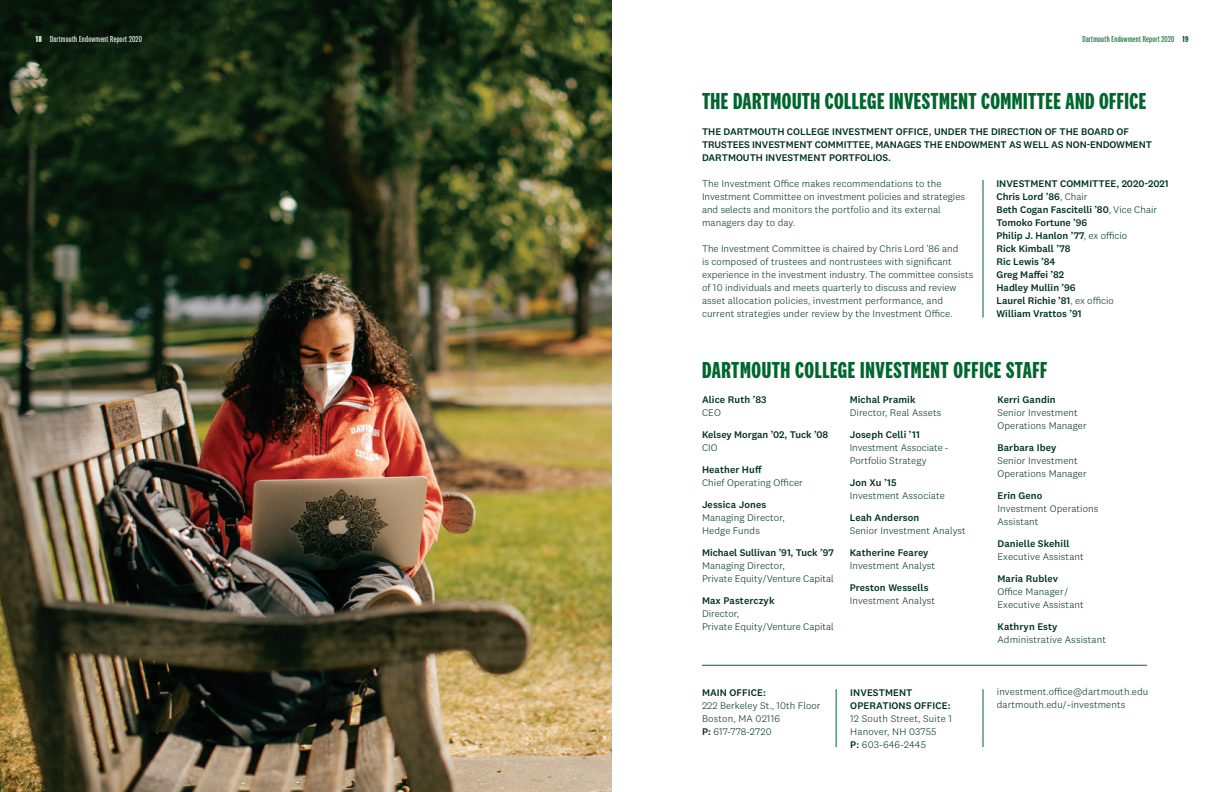
<style>
.page{position:relative;width:1224px;height:792px;background:#fff}
.page>*{position:absolute;margin:0;border:0;box-sizing:border-box;transform-origin:0 0}
.t1{font:700 24px "National 2 Compressed";letter-spacing:.02em;color:#00662d}
.t2{font:300 10px/13px "National 2";letter-spacing:.01em;color:#003120}
.t3{font:500 10px/13px "National 2";color:#003120}
.t4{font:9px "National 2 Compressed";letter-spacing:.03em;color:#fff}
.t5{font:9px "National 2 Compressed";letter-spacing:.03em;color:#00662d}
.s1{font-weight:700}
.s2{font-weight:300}
.s3{font-weight:500}
</style>
<div class="page">
<img style="left:0;top:0;width:612px;height:792px">
<hr style="left:983px;top:180px;width:1px;height:138px;background:#00662d">
<hr style="left:983px;top:689px;width:1px;height:58px;background:#00662d">
<hr style="left:836px;top:689px;width:1px;height:58px;background:#00662d">
<hr style="left:702px;top:665px;width:445px;height:1px;background:#00662d">
<p class="t4" style="left:36px;top:34px;width:107px"><span class="s1">18</span> Dartmouth Endowment Report 2020</p>
<p class="t5" style="left:1083px;top:34px;width:107px">Dartmouth Endowment Report 2020 <span class="s1">19</span></p>
<h1 class="t1" style="left:702px;top:88px;width:446px">THE DARTMOUTH COLLEGE INVESTMENT COMMITTEE AND OFFICE</h1>
<p class="t3" style="left:702px;top:125px;width:451px">THE DARTMOUTH COLLEGE INVESTMENT OFFICE, UNDER THE DIRECTION OF THE BOARD OF<br>TRUSTEES INVESTMENT COMMITTEE, MANAGES THE ENDOWMENT AS WELL AS NON-ENDOWMENT<br>DARTMOUTH INVESTMENT PORTFOLIOS.</p>
<p class="t2" style="left:702px;top:177px;width:264px">The Investment Office makes recommendations to the Investment Committee on investment policies and strategies and selects and monitors the portfolio and its external managers day to day.</p>
<p class="t2" style="left:702px;top:242px;width:273px">The Investment Committee is chaired by Chris Lord ’86 and<br>is composed of trustees and nontrustees with significant experience in the investment industry. The committee consists of 10 individuals and meets quarterly to discuss and review asset allocation policies, investment performance, and current strategies under review by the Investment Office.</p>
<p class="t3" style="left:996px;top:177px;width:174px">INVESTMENT COMMITTEE, 2020-2021<br>Chris Lord ’86<span class="s2">, Chair<br></span>Beth Cogan Fascitelli ’80<span class="s2">, Vice Chair<br></span>Tomoko Fortune ’96<br>Philip J. Hanlon ’77<span class="s2">, ex officio<br></span>Rick Kimball ’78<br>Ric Lewis ’84<br>Greg Maffei ’82<br>Hadley Mullin ’96<br>Laurel Richie ’81<span class="s2">, ex officio<br></span>William Vrattos ’91</p>
<h1 class="t1" style="left:702px;top:357px;width:347px">DARTMOUTH COLLEGE INVESTMENT OFFICE STAFF</h1>
<p class="t3" style="left:702px;top:393px;width:66px">Alice Ruth ’83</p>
<p class="t2" style="left:702px;top:406px;width:20px">CEO</p>
<p class="t3" style="left:702px;top:428px;width:128px">Kelsey Morgan ’02, Tuck ’08</p>
<p class="t2" style="left:702px;top:441px;width:17px">CIO</p>
<p class="t3" style="left:702px;top:463px;width:61px">Heather Huff</p>
<p class="t2" style="left:702px;top:476px;width:102px">Chief Operating Officer</p>
<p class="t3" style="left:702px;top:498px;width:66px">Jessica Jones</p>
<p class="t2" style="left:702px;top:511px;width:84px">Managing Director,<br>Hedge Funds</p>
<p class="t3" style="left:702px;top:546px;width:133px">Michael Sullivan ’91, Tuck ’97</p>
<p class="t2" style="left:702px;top:559px;width:133px">Managing Director,<br>Private Equity/Venture Capital</p>
<p class="t3" style="left:702px;top:594px;width:74px">Max Pasterczyk</p>
<p class="t2" style="left:702px;top:607px;width:133px">Director,<br>Private Equity/Venture Capital</p>
<p class="t3" style="left:850px;top:393px;width:67px">Michal Pramik</p>
<p class="t2" style="left:850px;top:406px;width:93px">Director, Real Assets</p>
<p class="t3" style="left:850px;top:428px;width:72px">Joseph Celli ’11</p>
<p class="t2" style="left:850px;top:441px;width:100px">Investment Associate -<br>Portfolio Strategy</p>
<p class="t3" style="left:850px;top:476px;width:48px">Jon Xu ’15</p>
<p class="t2" style="left:850px;top:489px;width:97px">Investment Associate</p>
<p class="t3" style="left:850px;top:511px;width:71px">Leah Anderson</p>
<p class="t2" style="left:850px;top:524px;width:118px">Senior Investment Analyst</p>
<p class="t3" style="left:850px;top:546px;width:80px">Katherine Fearey</p>
<p class="t2" style="left:850px;top:559px;width:87px">Investment Analyst</p>
<p class="t3" style="left:850px;top:581px;width:80px">Preston Wessells</p>
<p class="t2" style="left:850px;top:594px;width:87px">Investment Analyst</p>
<p class="t3" style="left:702px;top:686px;width:65px">MAIN OFFICE:</p>
<p class="t2" style="left:702px;top:699px;width:120px">222 Berkeley St., 10th Floor<br>Boston, MA 02116<br><span class="s3">P:</span> 617-778-2720</p>
<p class="t3" style="left:850px;top:686px;width:102px">INVESTMENT<br>OPERATIONS OFFICE:</p>
<p class="t2" style="left:850px;top:712px;width:103px">12 South Street, Suite 1<br>Hanover, NH 03755<br><span class="s3">P:</span> 603-646-2445</p>
<p class="t3" style="left:997px;top:393px;width:60px">Kerri Gandin</p>
<p class="t2" style="left:997px;top:406px;width:91px">Senior Investment<br>Operations Manager</p>
<p class="t3" style="left:997px;top:441px;width:61px">Barbara Ibey</p>
<p class="t2" style="left:997px;top:454px;width:91px">Senior Investment<br>Operations Manager</p>
<p class="t3" style="left:997px;top:489px;width:47px">Erin Geno</p>
<p class="t2" style="left:997px;top:502px;width:103px">Investment Operations<br>Assistant</p>
<p class="t3" style="left:997px;top:537px;width:74px">Danielle Skehill</p>
<p class="t2" style="left:997px;top:550px;width:88px">Executive Assistant</p>
<p class="t3" style="left:997px;top:572px;width:62px">Maria Rublev</p>
<p class="t2" style="left:997px;top:585px;width:88px">Office Manager/<br>Executive Assistant</p>
<p class="t3" style="left:997px;top:620px;width:62px">Kathryn Esty</p>
<p class="t2" style="left:997px;top:633px;width:110px">Administrative Assistant</p>
<p class="t2" style="left:997px;top:685px;width:153px">investment.office@dartmouth.edu dartmouth.edu/~investments</p>
</div>
